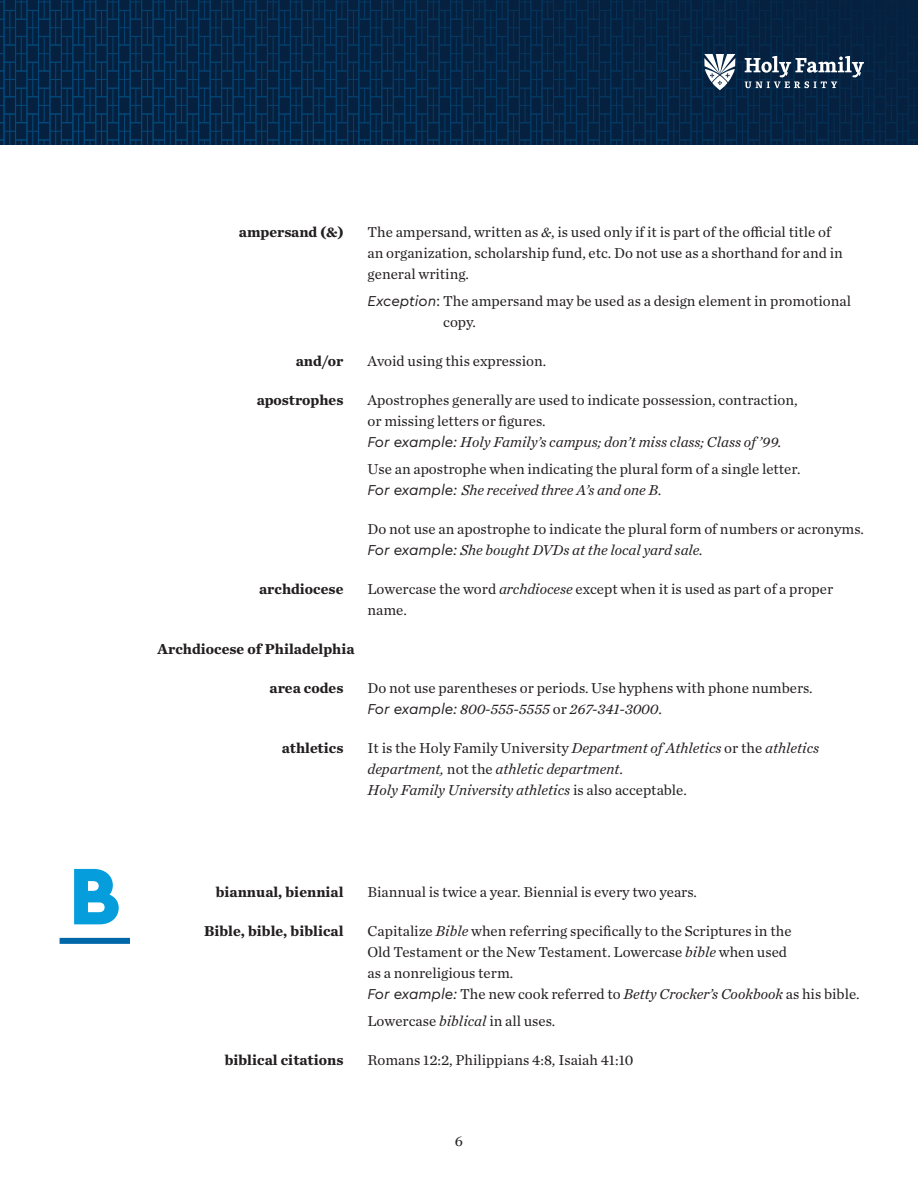
<style>
.page{position:relative;width:918px;height:1188px;background:#fff}
.page>*{position:absolute;margin:0;border:0;box-sizing:border-box;transform-origin:0 0}
.Body_Copy_-_Chronicl{font:900 84px "Cera Pro";color:#069ddc}
.Body_Copy_-_Chronicl-2{font:15px/21px "Chronicle Text G1";color:#231f20}
.Body_Copy_-_Chronicl-3{font:italic 15px/21px "Chronicle Text G1";color:#231f20}
.Body_Copy_-_Chronicl-4{font:700 15px "Chronicle Text G1";color:#231f20}
.s1{font-style:italic}
.s2{font-family:"Cera Pro";font-style:italic}
.s3{font-family:"Cera Pro"}
.s4{font-style:normal}
</style>
<div class="page">
<svg style="left:0;top:0;width:918px;height:145px;background:#052747"></svg>
<svg style="left:704px;top:54px;width:31px;height:36px"></svg>
<svg style="left:745px;top:56px;width:119px;height:32px"></svg>
<div style="left:60px;top:938px;width:70px;height:6px;background:#0068a9"></div>
<p class="Body_Copy_-_Chronicl" style="left:69px;top:840px;width:54px">B</p>
<p class="Body_Copy_-_Chronicl-4" style="left:239px;top:220px;width:106px">ampersand (&amp;)</p>
<p class="Body_Copy_-_Chronicl-2" style="left:368px;top:221px;width:477px">The ampersand, written as <span class="s1">&amp;</span>, is used only if it is part of the official title of an organization, scholarship fund, etc. Do not use as a shorthand for and in general writing.</p>
<p class="Body_Copy_-_Chronicl-2" style="left:443px;top:290px;width:409px;text-indent:-76px"><span class="s2">Exception</span><span class="s3">:</span> The ampersand may be used as a design element in promotional copy.</p>
<p class="Body_Copy_-_Chronicl-4" style="left:296px;top:349px;width:49px">and/or</p>
<p class="Body_Copy_-_Chronicl-2" style="left:368px;top:350px;width:180px">Avoid using this expression.</p>
<p class="Body_Copy_-_Chronicl-4" style="left:257px;top:388px;width:88px">apostrophes</p>
<p class="Body_Copy_-_Chronicl-2" style="left:368px;top:389px;width:432px">Apostrophes generally are used to indicate possession, contraction, or missing letters or figures.<br><span class="s2">For example:</span> <span class="s1">Holy Family’s campus; don’t miss class; Class of ’99.</span></p>
<p class="Body_Copy_-_Chronicl-2" style="left:368px;top:458px;width:435px">Use an apostrophe when indicating the plural form of a single letter.<br><span class="s2">For example:</span> <span class="s1">She received three A’s and one B.</span></p>
<p class="Body_Copy_-_Chronicl-2" style="left:368px;top:518px;width:498px">Do not use an apostrophe to indicate the plural form of numbers or acronyms.<br><span class="s2">For example:</span> <span class="s1">She bought DVDs at the local yard sale.</span></p>
<p class="Body_Copy_-_Chronicl-4" style="left:259px;top:577px;width:86px">archdiocese</p>
<p class="Body_Copy_-_Chronicl-2" style="left:368px;top:578px;width:467px">Lowercase the word <span class="s1">archdiocese</span> except when it is used as part of a proper name.</p>
<p class="Body_Copy_-_Chronicl-4" style="left:158px;top:637px;width:199px">Archdiocese of Philadelphia</p>
<p class="Body_Copy_-_Chronicl-4" style="left:270px;top:676px;width:75px">area codes</p>
<p class="Body_Copy_-_Chronicl-2" style="left:368px;top:677px;width:447px">Do not use parentheses or periods. Use hyphens with phone numbers.<br><span class="s2">For example:</span> <span class="s1">800-555-5555</span> or <span class="s1">267-341-3000</span>.</p>
<p class="Body_Copy_-_Chronicl-4" style="left:282px;top:736px;width:63px">athletics</p>
<p class="Body_Copy_-_Chronicl-3" style="left:368px;top:737px;width:453px"><span class="s4">It is the Holy Family University</span> Department of Athletics <span class="s4">or the</span> athletics department, <span class="s4">not the</span> athletic department<span class="s4">.<br></span>Holy Family University athletics <span class="s4">is also acceptable.</span></p>
<p class="Body_Copy_-_Chronicl-4" style="left:216px;top:880px;width:129px">biannual, biennial</p>
<p class="Body_Copy_-_Chronicl-2" style="left:368px;top:881px;width:331px">Biannual is twice a year. Biennial is every two years.</p>
<p class="Body_Copy_-_Chronicl-4" style="left:204px;top:919px;width:141px">Bible, bible, biblical</p>
<p class="Body_Copy_-_Chronicl-2" style="left:368px;top:920px;width:494px">Capitalize <span class="s1">Bible</span> when referring specifically to the Scriptures in the<br>Old Testament or the New Testament. Lowercase <span class="s1">bible</span> when used<br>as a nonreligious term.<br><span class="s2">For example:</span> The new cook referred to <span class="s1">Betty Crocker’s Cookbook</span> as his bible.</p>
<p class="Body_Copy_-_Chronicl-2" style="left:368px;top:1010px;width:189px">Lowercase <span class="s1">biblical</span> in all uses.</p>
<p class="Body_Copy_-_Chronicl-4" style="left:225px;top:1048px;width:120px">biblical citations</p>
<p class="Body_Copy_-_Chronicl-2" style="left:368px;top:1049px;width:267px">Romans 12:2, Philippians 4:8, Isaiah 41:10</p>
<p class="Body_Copy_-_Chronicl-2" style="left:455px;top:1130px;width:10px">6</p>
</div>
